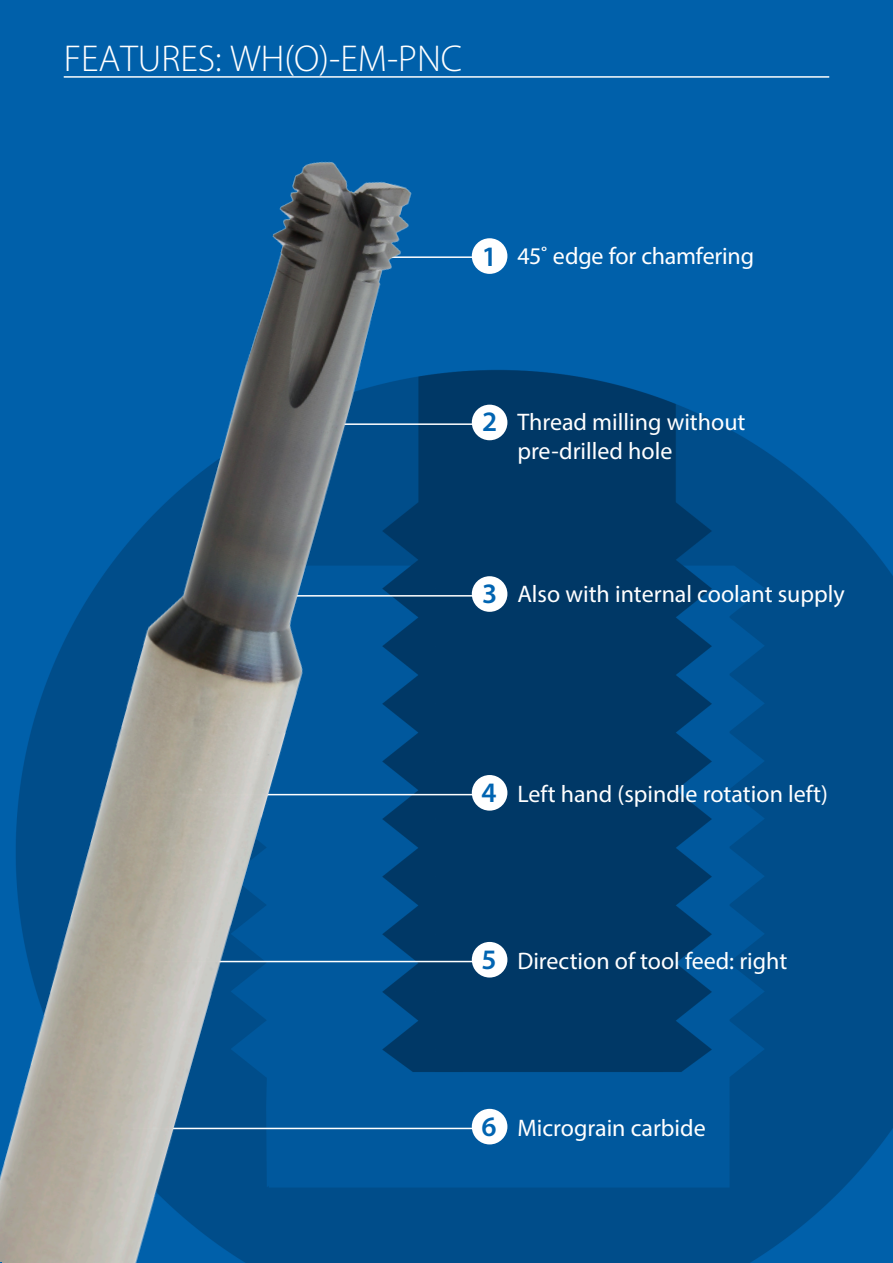
<style>
.page{position:relative;width:893px;height:1263px;background:#0060aa}
.page>*{position:absolute;margin:0;border:0;box-sizing:border-box;transform-origin:0 0}
.t1{font:300 37.5px "Myriad Pro";color:#fff}
.t2{font:600 28.2px "Myriad Pro";color:#0164b1}
.t3{font:24px "Myriad Pro";color:#fff}
</style>
<div class="page">
<img style="left:485px;top:370px;width:408px;height:893px">
<div style="left:472px;top:238px;width:35px;height:36px;background:#fff;border-radius:50%"></div>
<div style="left:472px;top:405px;width:35px;height:35px;background:#fff;border-radius:50%"></div>
<div style="left:472px;top:576px;width:35px;height:36px;background:#fff;border-radius:50%"></div>
<div style="left:472px;top:775px;width:35px;height:36px;background:#fff;border-radius:50%"></div>
<div style="left:472px;top:942px;width:35px;height:35px;background:#fff;border-radius:50%"></div>
<div style="left:472px;top:1109px;width:35px;height:35px;background:#fff;border-radius:50%"></div>
<img style="left:0;top:161px;width:485px;height:1102px">
<hr style="left:64px;top:77px;width:765px;height:1px;background:#fff">
<p class="t1" style="left:64px;top:38px;width:400px">FEATURES: WH(O)-EM-PNC</p>
<p class="t2" style="left:482px;top:238px;width:17px">1</p>
<p class="t3" style="left:517px;top:241px;width:238px">45˚ edge for chamfering</p>
<p class="t2" style="left:482px;top:404px;width:17px">2</p>
<p class="t3" style="left:517px;top:408px;width:230px">Thread milling without</p>
<p class="t3" style="left:517px;top:436px;width:157px">pre-drilled hole</p>
<p class="t2" style="left:482px;top:575px;width:17px">3</p>
<p class="t3" style="left:517px;top:580px;width:329px">Also with internal coolant supply</p>
<p class="t2" style="left:481px;top:775px;width:17px">4</p>
<p class="t3" style="left:517px;top:779px;width:312px">Left hand (spindle rotation left)</p>
<p class="t2" style="left:481px;top:941px;width:17px">5</p>
<p class="t3" style="left:517px;top:946px;width:272px">Direction of tool feed: right</p>
<p class="t2" style="left:481px;top:1108px;width:17px">6</p>
<p class="t3" style="left:517px;top:1113px;width:190px">Micrograin carbide</p>
</div>
